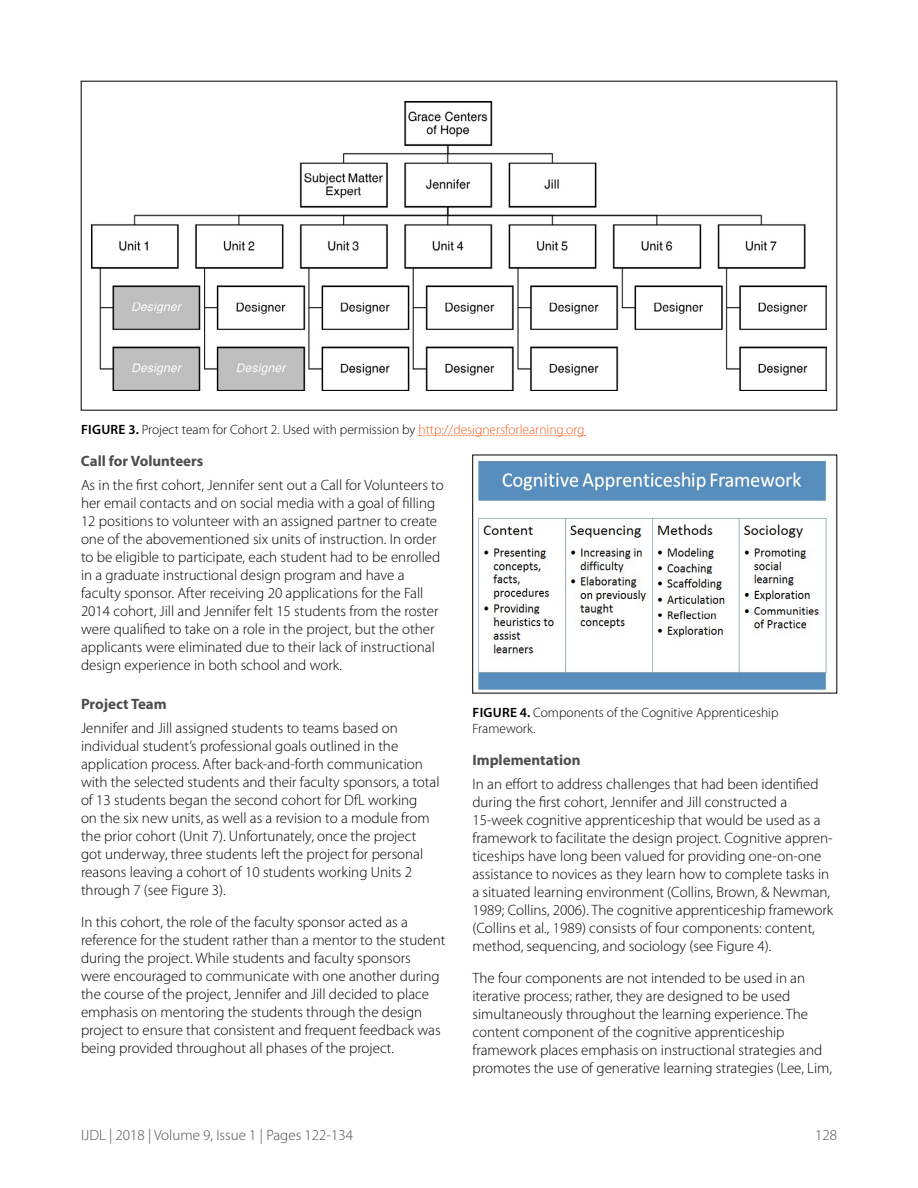
<style>
.page{position:relative;width:918px;height:1188px;background:#fff}
.page>*{position:absolute;margin:0;border:0;box-sizing:border-box;transform-origin:0 0}
.t1{font:300 15px/18px "Myriad Pro";color:#000}
.t2{font:700 15px "Myriad Pro";color:#4d4d4f}
.t3{font:300 15px "Myriad Pro";color:#4d4d4f}
.t4{font:300 13.5px/16.2px "Myriad Pro";color:#000}
.s1{font-weight:600}
.s2{color:#f15f22}
</style>
<div class="page">
<img style="left:92px;top:101px;width:734px;height:289px">
<svg style="left:419px;top:435px;width:166px;height:1px"></svg>
<img style="left:478px;top:460px;width:349px;height:231px">
<p class="t4" style="left:81px;top:422px;width:505px"><span class="s1">FIGURE 3.</span> Project team for Cohort 2. Used with permission by <span class="s2">http://designersforlearning.org</span></p>
<p class="t2" style="left:81px;top:452px;width:124px">Call for Volunteers</p>
<p class="t1" style="left:81px;top:477px;width:364px">As in the first cohort, Jennifer sent out a Call for Volunteers to her email contacts and on social media with a goal of filling 12 positions to volunteer with an assigned partner to create one of the abovementioned six units of instruction. In order to be eligible to participate, each student had to be enrolled in a graduate instructional design program and have a faculty sponsor. After receiving 20 applications for the Fall 2014 cohort, Jill and Jennifer felt 15 students from the roster were qualified to take on a role in the project, but the other applicants were eliminated due to their lack of instructional design experience in both school and work.</p>
<p class="t2" style="left:81px;top:695px;width:87px">Project Team</p>
<p class="t1" style="left:81px;top:720px;width:360px">Jennifer and Jill assigned students to teams based on individual student’s professional goals outlined in the application process. After back-and-forth communication with the selected students and their faculty sponsors, a total of 13 students began the second cohort for DfL working<br>on the six new units, as well as a revision to a module from the prior cohort (Unit 7). Unfortunately, once the project got underway, three students left the project for personal reasons leaving a cohort of 10 students working Units 2 through 7 (see Figure 3).</p>
<p class="t1" style="left:81px;top:913px;width:366px">In this cohort, the role of the faculty sponsor acted as a reference for the student rather than a mentor to the student during the project. While students and faculty sponsors<br>were encouraged to communicate with one another during the course of the project, Jennifer and Jill decided to place emphasis on mentoring the students through the design project to ensure that consistent and frequent feedback was being provided throughout all phases of the project.</p>
<p class="t4" style="left:472px;top:705px;width:308px"><span class="s1">FIGURE 4.</span> Components of the Cognitive Apprenticeship<br>Framework.</p>
<p class="t2" style="left:472px;top:751px;width:110px">Implementation</p>
<p class="t1" style="left:472px;top:776px;width:362px">In an effort to address challenges that had been identified during the first cohort, Jennifer and Jill constructed a 15-week cognitive apprenticeship that would be used as a framework to facilitate the design project. Cognitive appren&shy;ticeships have long been valued for providing one-on-one assistance to novices as they learn how to complete tasks in a situated learning environment (Collins, Brown, &amp; Newman, 1989; Collins, 2006). The cognitive apprenticeship framework (Collins et al., 1989) consists of four components: content, method, sequencing, and sociology (see Figure 4).</p>
<p class="t1" style="left:472px;top:969px;width:361px">The four components are not intended to be used in an iterative process; rather, they are designed to be used simultaneously throughout the learning experience. The content component of the cognitive apprenticeship framework places emphasis on instructional strategies and promotes the use of generative learning strategies (Lee, Lim,</p>
<p class="t3" style="left:81px;top:1126px;width:273px">IJDL | 2018 | Volume 9, Issue 1 | Pages 122-134</p>
<p class="t3" style="left:815px;top:1126px;width:23px">128</p>
</div>
